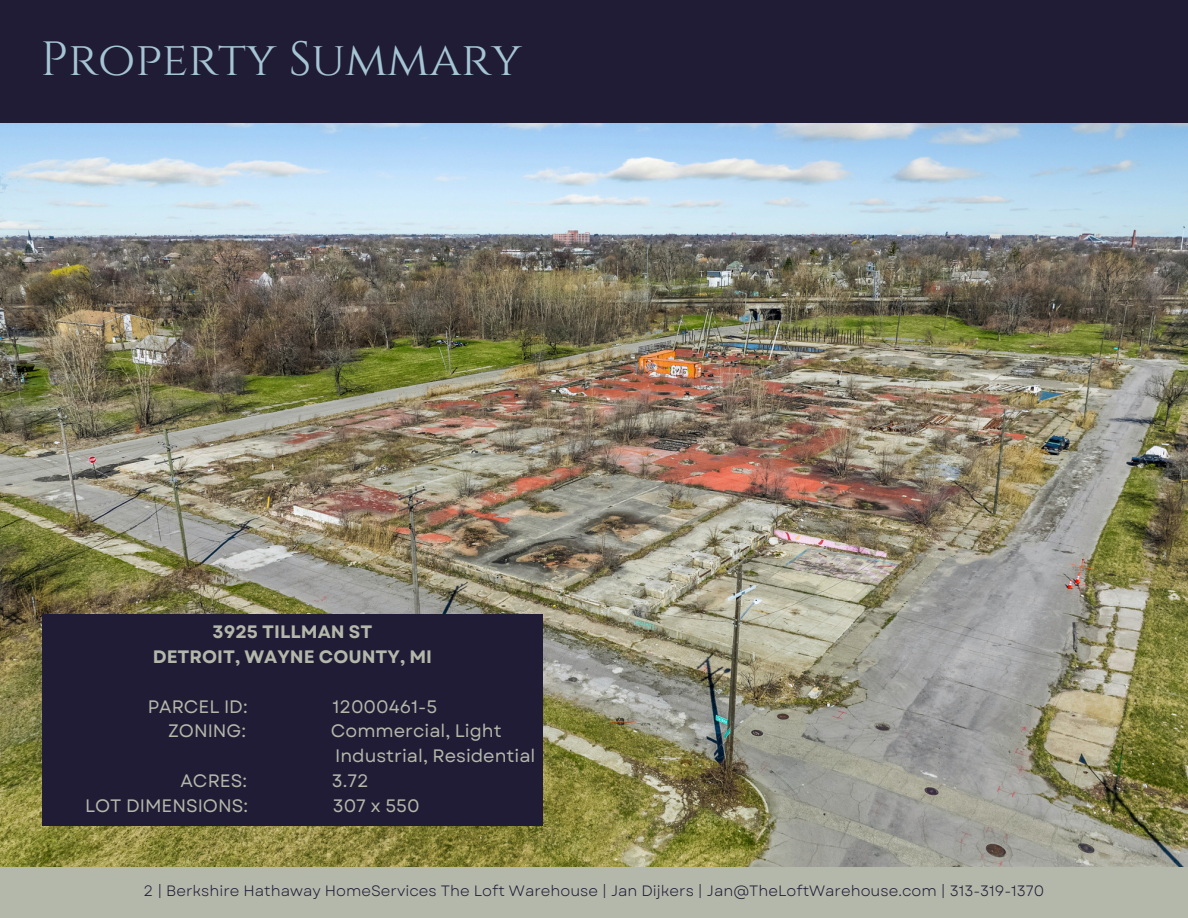
<style>
.page{position:relative;width:1188px;height:918px;background:#fff}
.page>*{position:absolute;margin:0;border:0;box-sizing:border-box;transform-origin:0 0}
.t1{font:48px "Cinzel";color:#a5c4d4}
.t2{font:18px "Garet";color:#b4b8ab}
.t3{font:700 18px "Garet";color:#b4b8ab}
.t4{font:15px "Garet";color:#201c35}
</style>
<div class="page">
<img style="left:0;top:122px;width:1188px;height:746px">
<div style="left:0;top:0;width:1188px;height:122px;background:#201c35"></div>
<div style="left:42px;top:615px;width:501px;height:211px;background:#201c35"></div>
<div style="left:0;top:868px;width:1188px;height:50px;background:#b4b8ab"></div>
<p class="t1" style="left:40px;top:29px;width:483px">Property Summary</p>
<p class="t3" style="left:213px;top:619px;width:161px">3925 TILLMAN ST</p>
<p class="t3" style="left:153px;top:644px;width:281px">DETROIT, WAYNE COUNTY, MI</p>
<p class="t2" style="left:148px;top:693px;width:101px">PARCEL ID:</p>
<p class="t2" style="left:332px;top:693px;width:106px">12000461-5</p>
<p class="t2" style="left:168px;top:718px;width:80px">ZONING:</p>
<p class="t2" style="left:331px;top:718px;width:172px">Commercial, Light</p>
<p class="t2" style="left:335px;top:743px;width:202px">Industrial, Residential</p>
<p class="t2" style="left:181px;top:768px;width:68px">ACRES:</p>
<p class="t2" style="left:332px;top:768px;width:38px">3.72</p>
<p class="t2" style="left:85px;top:792px;width:164px">LOT DIMENSIONS:</p>
<p class="t2" style="left:333px;top:792px;width:88px">307 x 550</p>
<p class="t4" style="left:144px;top:880px;width:902px">2 | Berkshire Hathaway HomeServices The Loft Warehouse | Jan Dijkers | Jan@TheLoftWarehouse.com | 313-319-1370</p>
</div>
